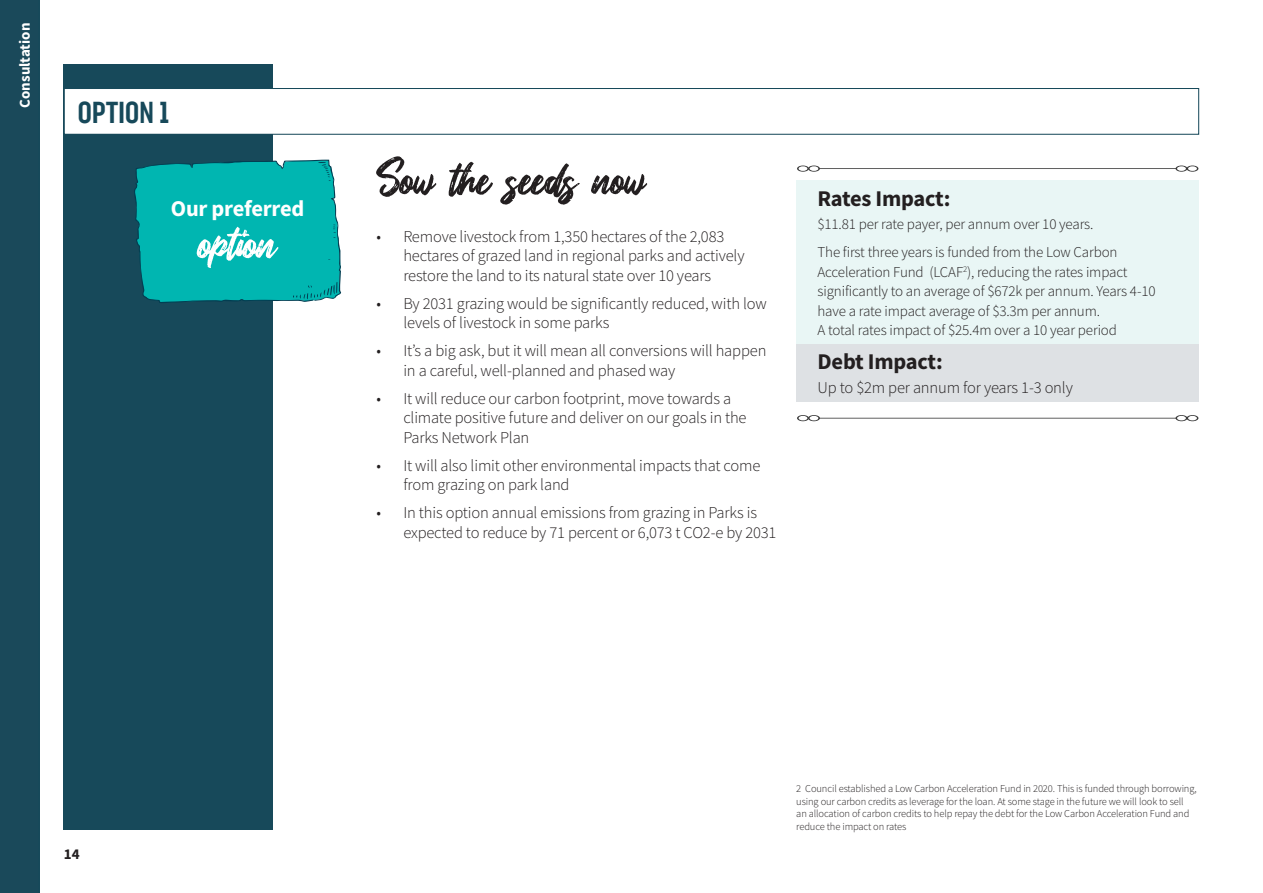
<style>
.page{position:relative;width:1263px;height:893px;background:#fff}
.page>*{position:absolute;margin:0;border:0;box-sizing:border-box;transform-origin:0 0}
.t1{font:52.5px "Smoke Attack";letter-spacing:-.01em;color:#231f20}
.t2{font:52.5px "Smoke Attack";letter-spacing:-.01em;color:#fff}
.t3{font:500 30px "Neusa Next Std Compact";letter-spacing:.01em;color:#17495a}
.t4{font:700 22.5px "Source Sans Pro";letter-spacing:-.01em;color:#231f20}
.t5{font:700 22.5px "Source Sans Pro";letter-spacing:-.01em;color:#fff}
.t6{font:300 16.5px/19.5px "Source Sans Pro";letter-spacing:-.01em;color:#231f20}
.t7{font:300 15px/19.5px "Source Sans Pro";letter-spacing:-.01em;color:#231f20}
.t8{font:700 15px "Source Sans Pro";color:#fff}
.t9{font:700 15px "Source Sans Pro";color:#231f20}
.t10{font:300 10.5px/12.6px "Source Sans Pro";letter-spacing:-.01em;color:#231f20}
</style>
<div class="page">
<div style="left:0;top:0;width:40px;height:893px;background:#1a495a"></div>
<div style="left:64px;top:64px;width:209px;height:765px;background:#17495a"></div>
<div style="left:64px;top:89px;width:1135px;height:45px;background:#fff"></div>
<div style="left:64px;top:88px;width:1135px;height:47px;border:1px solid #17495a"></div>
<div style="left:796px;top:180px;width:403px;height:164px;background:#e9f6f5"></div>
<div style="left:796px;top:344px;width:403px;height:57px;background:#dee1e4"></div>
<hr style="left:818px;top:168px;width:359px;height:1px;background:#3a3a3a">
<svg style="left:1175px;top:166px;width:23px;height:6px"></svg>
<svg style="left:797px;top:166px;width:23px;height:6px"></svg>
<hr style="left:818px;top:418px;width:359px;height:1px;background:#3a3a3a">
<svg style="left:1175px;top:415px;width:23px;height:6px"></svg>
<svg style="left:797px;top:415px;width:23px;height:6px"></svg>
<svg style="left:134px;top:160px;width:207px;height:143px;background:#07b0ac"></svg>
<p class="t8" style="left:15px;top:108px;width:86px;rotate:-90deg">Consultation</p>
<h2 class="t3" style="left:78px;top:94px;width:93px">OPTION 1</h2>
<h3 class="t5" style="left:171px;top:193px;width:135px">Our preferred</h3>
<h1 class="t2" style="left:199px;top:211px;width:80px">option</h1>
<h1 class="t1" style="left:376px;top:147px;width:271px">Sow the seeds now</h1>
<p class="t6" style="left:403px;top:227px;width:343px;text-indent:-27px">• Remove livestock from 1,350 hectares of the 2,083 hectares of grazed land in regional parks and actively restore the land to its natural state over 10 years</p>
<p class="t6" style="left:403px;top:294px;width:365px;text-indent:-27px">• By 2031 grazing would be significantly reduced, with low levels of livestock in some parks</p>
<p class="t6" style="left:403px;top:341px;width:365px;text-indent:-27px">• It’s a big ask, but it will mean all conversions will happen in a careful, well-planned and phased way</p>
<p class="t6" style="left:403px;top:389px;width:345px;text-indent:-27px">• It will reduce our carbon footprint, move towards a climate positive future and deliver on our goals in the<br>Parks Network Plan</p>
<p class="t6" style="left:403px;top:456px;width:359px;text-indent:-27px">• It will also limit other environmental impacts that come from grazing on park land</p>
<p class="t6" style="left:403px;top:503px;width:375px;text-indent:-27px">• In this option annual emissions from grazing in Parks is expected to reduce by 71 percent or 6,073 t CO2-e by 2031</p>
<h3 class="t4" style="left:817px;top:183px;width:134px">Rates Impact:</h3>
<p class="t7" style="left:817px;top:210px;width:301px;line-height:28px">$11.81 per rate payer, per annum over 10 years.<br>The first three years is funded from the Low Carbon</p>
<p class="t7" style="left:817px;top:262px;width:339px">Acceleration Fund (LCAF<sup>2</sup>), reducing the rates impact significantly to an average of $672k per annum. Years 4-10 have a rate impact average of $3.3m per annum.<br>A total rates impact of $25.4m over a 10 year period</p>
<h3 class="t4" style="left:817px;top:347px;width:127px">Debt Impact:</h3>
<p class="t6" style="left:817px;top:378px;width:257px">Up to $2m per annum for years 1-3 only</p>
<p class="t9" style="left:64px;top:843px;width:17px">14</p>
<p class="t10" style="left:796px;top:782px;width:402px">2 Council established a Low Carbon Acceleration Fund in 2020. This is funded through borrowing, using our carbon credits as leverage for the loan. At some stage in the future we will look to sell an allocation of carbon credits to help repay the debt for the Low Carbon Acceleration Fund and reduce the impact on rates</p>
</div>
